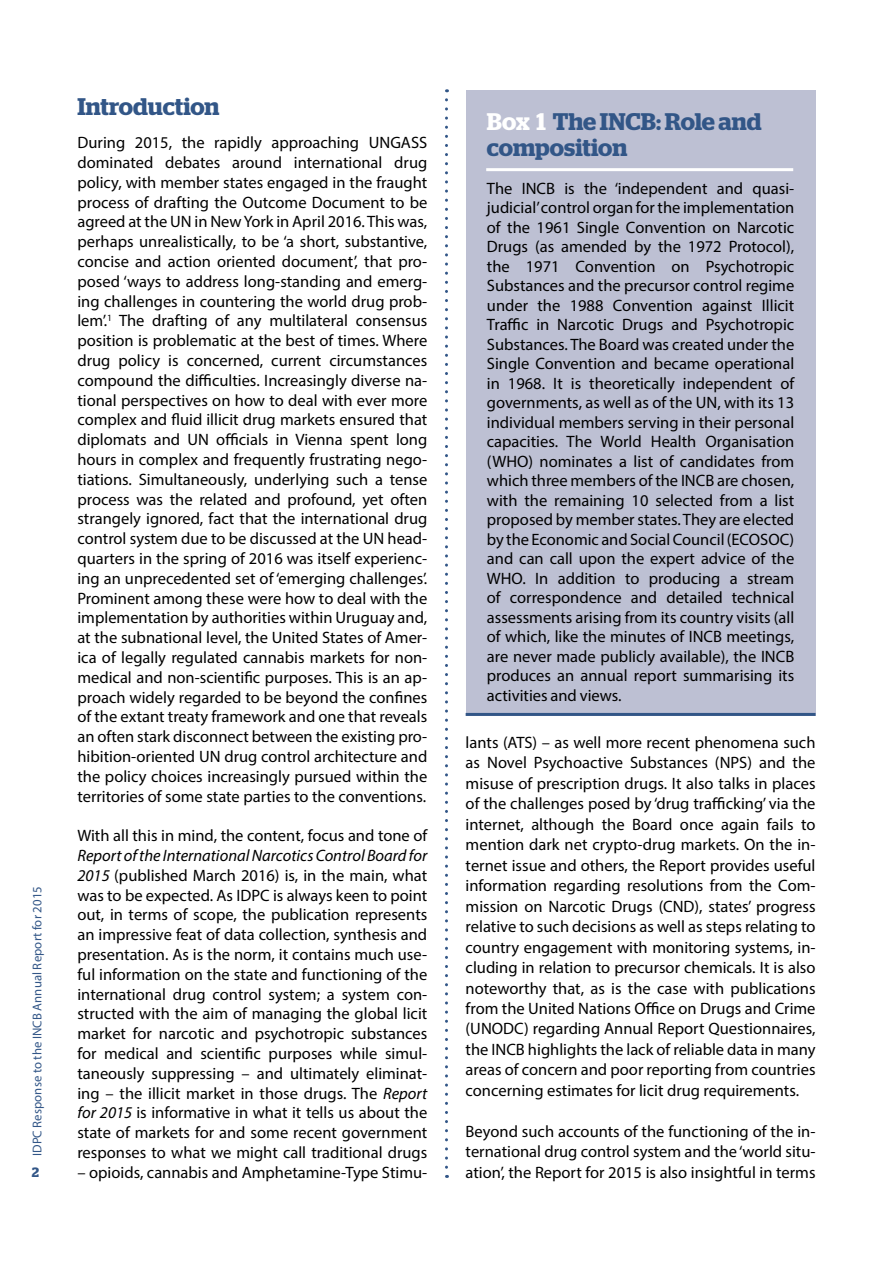
<style>
.page{position:relative;width:893px;height:1263px;background:#fff}
.page>*{position:absolute;margin:0;border:0;box-sizing:border-box;transform-origin:0 0}
.t1{font:600 24px/25.5px "Stag";letter-spacing:-.005em;color:#325687}
.t2{font:16.5px/19.8px "Myriad Pro";color:#000;text-align:justify}
.t3{font:600 13.5px "Stag";color:#325687}
.t4{font:12.75px "Myriad Pro";letter-spacing:.01em;color:#325687}
.s1{font-style:italic}
.s2{color:#fff}
</style>
<div class="page">
<svg style="left:445px;top:100px;width:3px;height:1078px"></svg>
<div style="left:466px;top:90px;width:349px;height:626px;background:#bdc0d3"></div>
<hr style="left:486px;top:168px;width:307px;height:3px;background:#fff">
<hr style="left:466px;top:713px;width:349px;height:3px;background:#325687">
<p class="t4" style="left:29px;top:1156px;width:271px;rotate:-90deg">IDPC Response to the INCB Annual Report for 2015</p>
<p class="t3" style="left:32px;top:1164px;width:9px">2</p>
<h1 class="t1" style="left:77px;top:93px;width:144px">Introduction</h1>
<p class="t2" style="left:77px;top:132px;width:351px">During 2015, the rapidly approaching UNGASS dominated debates around international drug policy, with member states engaged in the fraught process of drafting the Outcome Document to be agreed at the UN in New York in April 2016. This was, perhaps unrealistically, to be ‘a short, substantive, concise and action oriented document’, that pro&shy;posed ‘ways to address long-standing and emerg&shy;ing challenges in countering the world drug prob&shy;lem’.<sup>1</sup> The drafting of any multilateral consensus position is problematic at the best of times. Where drug policy is concerned, current circumstances compound the difficulties. Increasingly diverse na&shy;tional perspectives on how to deal with ever more complex and fluid illicit drug markets ensured that diplomats and UN officials in Vienna spent long hours in complex and frequently frustrating nego&shy;tiations. Simultaneously, underlying such a tense process was the related and profound, yet often strangely ignored, fact that the international drug control system due to be discussed at the UN head&shy;quarters in the spring of 2016 was itself experienc&shy;ing an unprecedented set of ‘emerging challenges’.<br>Prominent among these were how to deal with the implementation by authorities within Uruguay and, at the subnational level, the United States of Amer&shy;ica of legally regulated cannabis markets for non&shy;medical and non-scientific purposes. This is an ap&shy;proach widely regarded to be beyond the confines of the extant treaty framework and one that reveals an often stark disconnect between the existing pro&shy;hibition-oriented UN drug control architecture and the policy choices increasingly pursued within the territories of some state parties to the conventions.</p>
<p class="t2" style="left:77px;top:825px;width:351px">With all this in mind, the content, focus and tone of</p>
<p class="t2" style="left:77px;top:845px;width:351px"><span class="s1">Report of the International Narcotics Control Board for 2015</span> (published March 2016) is, in the main, what was to be expected. As IDPC is always keen to point out, in terms of scope, the publication represents an impressive feat of data collection, synthesis and presentation. As is the norm, it contains much use&shy;ful information on the state and functioning of the international drug control system; a system con&shy;structed with the aim of managing the global licit market for narcotic and psychotropic substances for medical and scientific purposes while simul&shy;taneously suppressing – and ultimately eliminat&shy;ing – the illicit market in those drugs. The <span class="s1">Report for 2015</span> is informative in what it tells us about the state of markets for and some recent government responses to what we might call traditional drugs</p>
<p class="t2" style="left:77px;top:1162px;width:351px">– opioids, cannabis and Amphetamine-Type Stimu-</p>
<h1 class="t1" style="left:487px;top:109px;width:276px"><span class="s2">Box 1</span> The INCB: Role and composition</h1>
<p class="t2" style="left:487px;top:178px;width:309px">The INCB is the ‘independent and quasi&shy;judicial’ control organ for the implementation of the 1961 Single Convention on Narcotic Drugs (as amended by the 1972 Protocol), the 1971 Convention on Psychotropic Substances and the precursor control regime under the 1988 Convention against Illicit Traffic in Narcotic Drugs and Psychotropic Substances. The Board was created under the Single Convention and became operational in 1968. It is theoretically independent of governments, as well as of the UN, with its 13 individual members serving in their personal capacities. The World Health Organisation (WHO) nominates a list of candidates from which three members of the INCB are chosen, with the remaining 10 selected from a list proposed by member states. They are elected by the Economic and Social Council (ECOSOC) and can call upon the expert advice of the WHO. In addition to producing a stream of correspondence and detailed technical assessments arising from its country visits (all of which, like the minutes of INCB meetings, are never made publicly available), the INCB produces an annual report summarising its activities and views.</p>
<p class="t2" style="left:466px;top:732px;width:351px;line-height:20.4px">lants (ATS) – as well more recent phenomena such as Novel Psychoactive Substances (NPS) and the misuse of prescription drugs. It also talks in places of the challenges posed by ‘drug trafficking’ via the internet, although the Board once again fails to mention dark net crypto-drug markets. On the in&shy;ternet issue and others, the Report provides useful information regarding resolutions from the Com&shy;mission on Narcotic Drugs (CND), states’ progress relative to such decisions as well as steps relating to country engagement with monitoring systems, in&shy;cluding in relation to precursor chemicals. It is also noteworthy that, as is the case with publications from the United Nations Office on Drugs and Crime (UNODC) regarding Annual Report Questionnaires, the INCB highlights the lack of reliable data in many areas of concern and poor reporting from countries concerning estimates for licit drug requirements.</p>
<p class="t2" style="left:466px;top:1121px;width:351px;line-height:20.4px">Beyond such accounts of the functioning of the in&shy;ternational drug control system and the ‘world situ&shy;ation’, the Report for 2015 is also insightful in terms</p>
</div>
